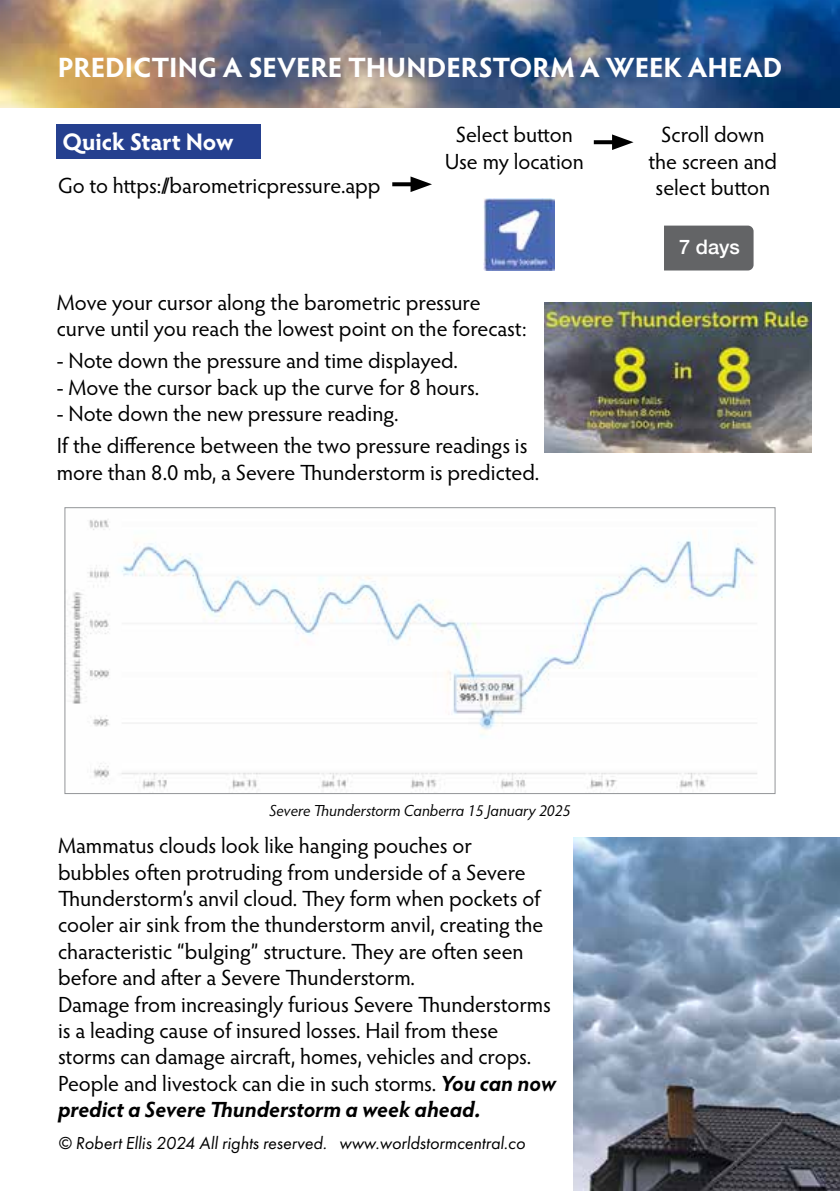
<style>
.page{position:relative;width:840px;height:1191px;background:#fff}
.page>*{position:absolute;margin:0;border:0;box-sizing:border-box;transform-origin:0 0}
.t1{font:700 28px "Hypatia Sans Pro";color:#fff}
.t2{font:700 24px "Hypatia Sans Pro";letter-spacing:-.005em;color:#fff}
.t3{font:22px/26.4px "Hypatia Sans Pro";color:#000}
.t4{font:500 20px "Helvetica Neue";color:#fff}
.t5{font:italic 18px "Futura PT";letter-spacing:-.005em;color:#000}
.t6{font:italic 16px "Hypatia Sans Pro";color:#000}
.s1{font-weight:700;font-style:italic}
</style>
<div class="page">
<img style="left:0;top:0;width:839px;height:108px">
<div style="left:57px;top:124px;width:204px;height:34px;background:#25408f"></div>
<svg style="left:392px;top:182px;width:18px;height:4px"></svg>
<svg style="left:410px;top:176px;width:22px;height:16px"></svg>
<img style="left:483px;top:198px;width:70px;height:72px">
<svg style="left:593px;top:140px;width:18px;height:4px"></svg>
<svg style="left:611px;top:134px;width:22px;height:16px"></svg>
<div style="left:664px;top:226px;width:89px;height:44px;background:#636466"></div>
<img style="left:544px;top:302px;width:267px;height:150px">
<img style="left:66px;top:519px;width:691px;height:271px">
<img style="left:573px;top:837px;width:266px;height:354px">
<p class="t1" style="left:58px;top:48px;width:725px">PREDICTING A SEVERE THUNDERSTORM A WEEK AHEAD</p>
<p class="t2" style="left:62px;top:125px;width:172px">Quick Start Now</p>
<p class="t3" style="left:58px;top:171px;width:324px">Go to https://barometricpressure.app</p>
<p class="t3" style="left:444px;top:121px;width:140px;text-align:center">Select button<br>Use my location</p>
<p class="t3" style="left:648px;top:121px;width:130px;text-align:center">Scroll down the screen and select button</p>
<p class="t4" style="left:678px;top:231px;width:62px">7 days</p>
<p class="t3" style="left:57px;top:288px;width:471px">Move your cursor along the barometric pressure curve until you reach the lowest point on the forecast:</p>
<p class="t3" style="left:57px;top:347px;width:402px">- Note down the pressure and time displayed.</p>
<p class="t3" style="left:57px;top:373px;width:423px">- Move the cursor back up the curve for 8 hours.</p>
<p class="t3" style="left:57px;top:397px;width:472px;line-height:32px">- Note down the new pressure reading.<br>If the difference between the two pressure readings is</p>
<p class="t3" style="left:57px;top:458px;width:483px">more than 8.0 mb, a Severe Thunderstorm is predicted.</p>
<p class="t6" style="left:269px;top:799px;width:302px">Severe Thunderstorm Canberra 15 January 2025</p>
<p class="t3" style="left:58px;top:831px;width:499px">Mammatus clouds look like hanging pouches or<br>bubbles often protruding from underside of a Severe Thunderstorm’s anvil cloud. They form when pockets of cooler air sink from the thunderstorm anvil, creating the characteristic “bulging” structure. They are often seen before and after a Severe Thunderstorm.<br>Damage from increasingly furious Severe Thunderstorms is a leading cause of insured losses. Hail from these storms can damage aircraft, homes, vehicles and crops.<br>People and livestock can die in such storms. <span class="s1">You can now predict a Severe Thunderstorm a week ahead.</span></p>
<p class="t5" style="left:58px;top:1132px;width:468px">© Robert Ellis 2024 All rights reserved. www.worldstormcentral.co</p>
</div>
